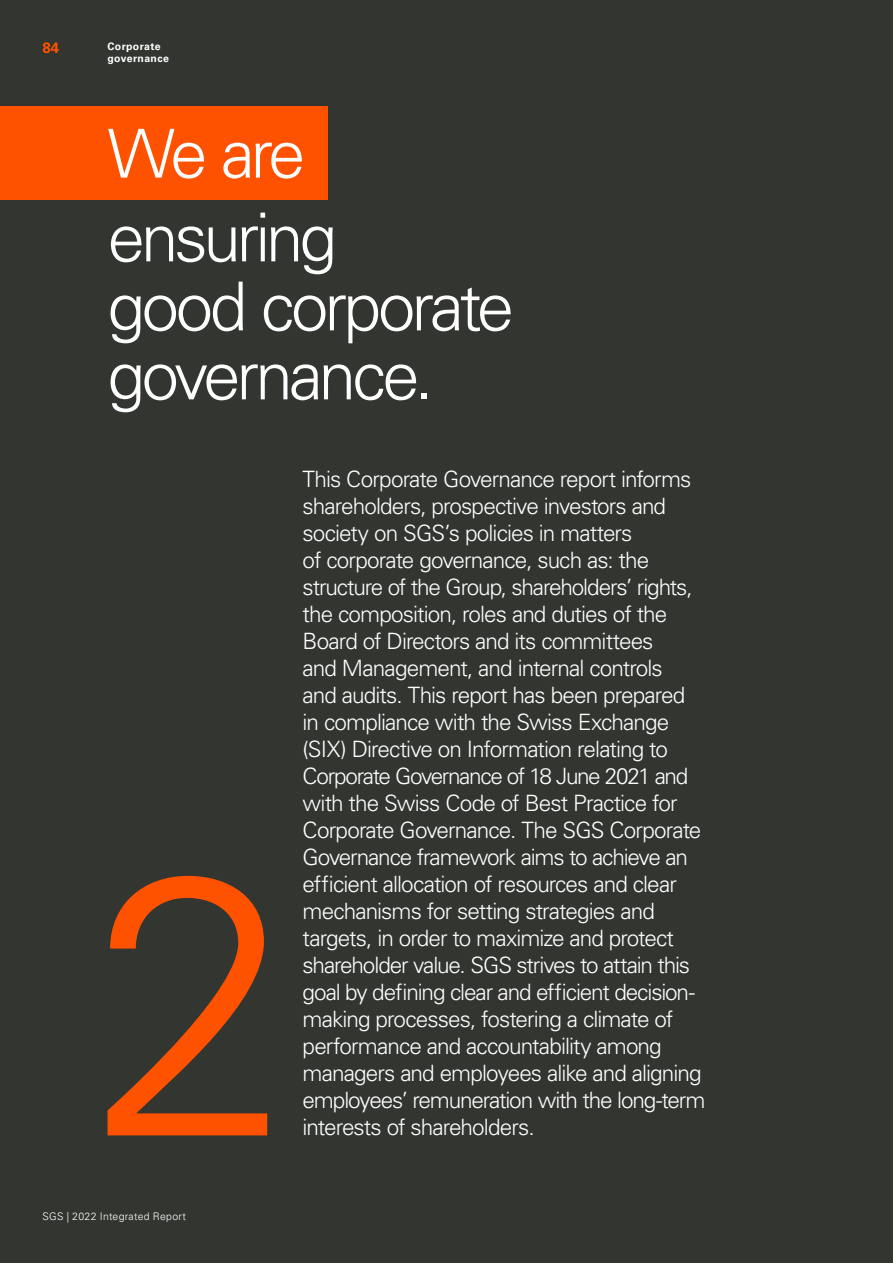
<style>
.page{position:relative;width:893px;height:1263px;background:#323530}
.page>*{position:absolute;margin:0;border:0;box-sizing:border-box;transform-origin:0 0}
.t1{font:300 67.5px/69px "Univers LT Std";letter-spacing:-.06em;color:#fff}
.t2{font:300 22.5px/27px "Univers LT Std";letter-spacing:-.04em;color:#fff}
.t3{font:700 15px "Univers LT Std";color:#ff5200}
.t4{font:300 10.5px "Univers LT Std";letter-spacing:.025em;color:#fff}
.t5{font:700 10.5px/12px "Univers LT Std";letter-spacing:.035em;color:#fff}
</style>
<div class="page">
<div style="left:0;top:106px;width:328px;height:94px;background:#ff5200"></div>
<svg style="left:108px;top:876px;width:159px;height:259px"></svg>
<p class="t3" style="left:43px;top:39px;width:18px">84</p>
<p class="t5" style="left:108px;top:40px;width:63px">Corporate governance</p>
<h1 class="t1" style="left:108px;top:119px;width:199px">We are</h1>
<h1 class="t1" style="left:108px;top:203px;width:408px">ensuring<br>good corporate governance.</h1>
<p class="t2" style="left:303px;top:466px;width:404px">This Corporate Governance report informs shareholders, prospective investors and society on SGS’s policies in matters<br>of corporate governance, such as: the structure of the Group, shareholders’ rights, the composition, roles and duties of the Board of Directors and its committees<br>and Management, and internal controls<br>and audits. This report has been prepared in compliance with the Swiss Exchange (SIX) Directive on Information relating to Corporate Governance of 18 June 2021 and with the Swiss Code of Best Practice for Corporate Governance. The SGS Corporate Governance framework aims to achieve an efficient allocation of resources and clear mechanisms for setting strategies and targets, in order to maximize and protect shareholder value. SGS strives to attain this goal by defining clear and efficient decision&shy;making processes, fostering a climate of performance and accountability among managers and employees alike and aligning employees’ remuneration with the long-term interests of shareholders.</p>
<p class="t4" style="left:43px;top:1210px;width:145px">SGS | 2022 Integrated Report</p>
</div>
